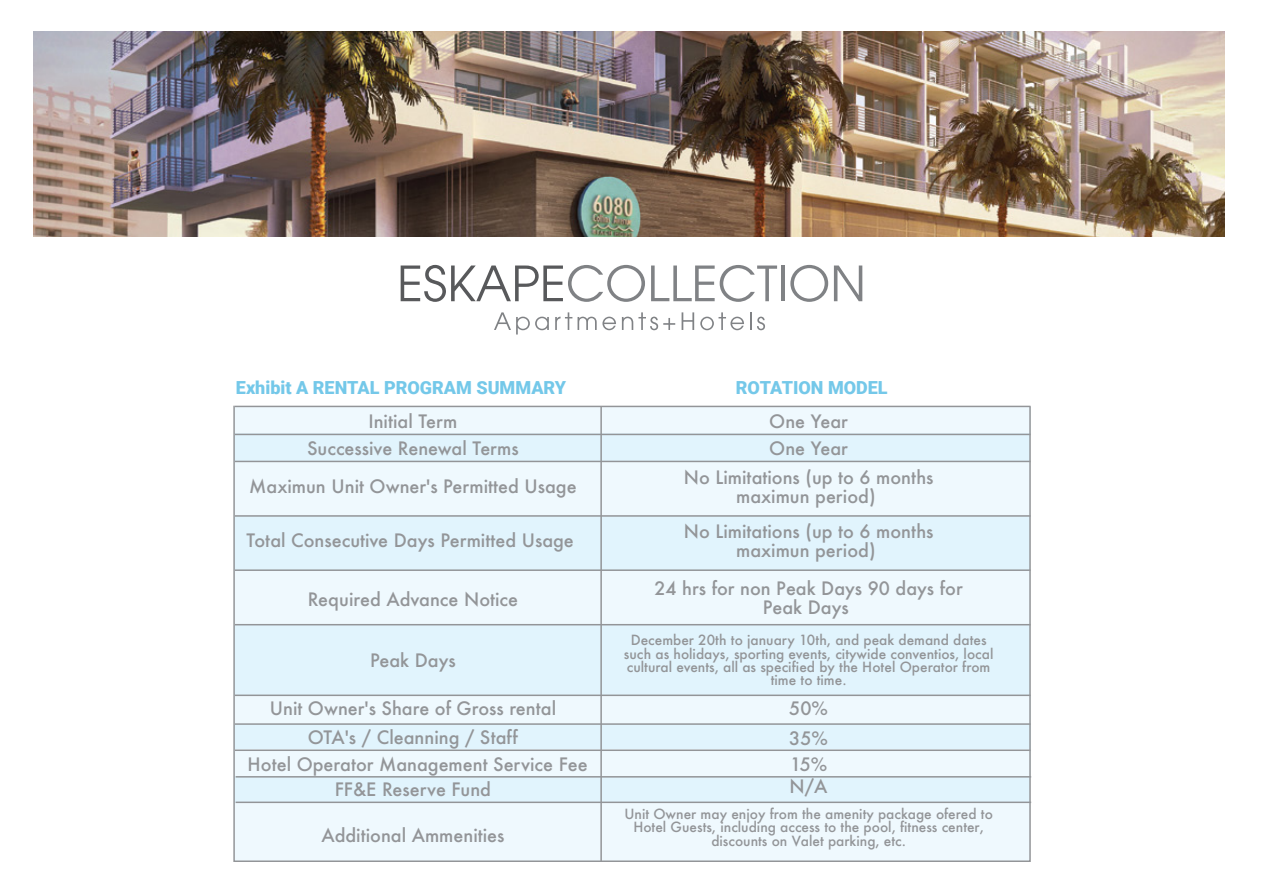
<style>
.page{position:relative;width:1263px;height:893px;background:#fff}
.page>*{position:absolute;margin:0;border:0;box-sizing:border-box;transform-origin:0 0}
.t1{font:500 18px/18.6px "Futura";color:#939598;text-align:center}
.t2{font:900 18px "Roboto";color:#74c8e9}
.t3{font:500 13.65px/13.4px "Futura";color:#939598;text-align:center}
</style>
<div class="page">
<svg style="left:401px;top:265px;width:244px;height:37px"></svg>
<svg style="left:651px;top:265px;width:126px;height:37px"></svg>
<hr style="left:781px;top:265px;width:4px;height:36px;background:#808285">
<svg style="left:790px;top:265px;width:38px;height:37px"></svg>
<svg style="left:834px;top:265px;width:28px;height:36px"></svg>
<svg style="left:494px;top:312px;width:55px;height:22px"></svg>
<svg style="left:555px;top:312px;width:61px;height:18px"></svg>
<svg style="left:622px;top:312px;width:53px;height:18px"></svg>
<svg style="left:682px;top:312px;width:12px;height:18px"></svg>
<svg style="left:700px;top:312px;width:44px;height:18px"></svg>
<svg style="left:750px;top:312px;width:1px;height:18px"></svg>
<svg style="left:757px;top:317px;width:8px;height:13px"></svg>
<img style="left:34px;top:31px;width:1190px;height:205px">
<svg style="left:233px;top:405px;width:798px;height:457px"></svg>
<hr style="left:600px;top:407px;width:2px;height:454px;background:#939598">
<hr style="left:235px;top:406px;width:795px;height:1px;background:#939598">
<hr style="left:235px;top:434px;width:795px;height:1px;background:#939598">
<hr style="left:235px;top:461px;width:795px;height:1px;background:#939598">
<hr style="left:235px;top:515px;width:795px;height:2px;background:#939598">
<hr style="left:235px;top:569px;width:795px;height:2px;background:#939598">
<hr style="left:235px;top:624px;width:795px;height:1px;background:#939598">
<hr style="left:235px;top:695px;width:795px;height:1px;background:#939598">
<hr style="left:235px;top:723px;width:795px;height:2px;background:#939598">
<hr style="left:235px;top:749px;width:795px;height:2px;background:#939598">
<hr style="left:236px;top:776px;width:795px;height:2px;background:#939598">
<hr style="left:236px;top:802px;width:795px;height:1px;background:#939598">
<p class="t2" style="left:236px;top:375px;width:332px">Exhibit A RENTAL PROGRAM SUMMARY</p>
<p class="t2" style="left:736px;top:375px;width:153px">ROTATION MODEL</p>
<p class="t1" style="left:307px;top:408px;width:213px;line-height:26.2px">Initial Term<br>Successive Renewal Terms</p>
<p class="t1" style="left:249px;top:477px;width:329px">Maximun Unit Owner's Permitted Usage</p>
<p class="t1" style="left:246px;top:531px;width:329px">Total Consecutive Days Permitted Usage</p>
<p class="t1" style="left:308px;top:590px;width:212px">Required Advance Notice</p>
<p class="t1" style="left:370px;top:651px;width:87px">Peak Days</p>
<p class="t1" style="left:270px;top:699px;width:288px">Unit Owner's Share of Gross rental</p>
<p class="t1" style="left:248px;top:751px;width:342px;line-height:25.5px">Hotel Operator Management Service Fee<br>FF&amp;E Reserve Fund</p>
<p class="t1" style="left:308px;top:728px;width:211px">OTA's / Cleanning / Staff</p>
<p class="t1" style="left:321px;top:826px;width:185px">Additional Ammenities</p>
<p class="t1" style="left:769px;top:408px;width:80px;line-height:26.2px;text-align:left">One Year<br>One Year</p>
<p class="t1" style="left:684px;top:468px;width:251px">No Limitations (up to 6 months maximun period)</p>
<p class="t1" style="left:684px;top:522px;width:251px">No Limitations (up to 6 months maximun period)</p>
<p class="t1" style="left:654px;top:579px;width:310px">24 hrs for non Peak Days 90 days for<br>Peak Days</p>
<p class="t3" style="left:624px;top:633px;width:371px">December 20th to january 10th, and peak demand dates such as holidays, sporting events, citywide conventios, local cultural events, all as specified by the Hotel Operator from time to time.</p>
<p class="t1" style="left:789px;top:699px;width:40px">50%</p>
<p class="t1" style="left:789px;top:728px;width:40px">35%</p>
<p class="t1" style="left:790px;top:755px;width:39px">15%</p>
<p class="t1" style="left:790px;top:777px;width:39px">N/A</p>
<p class="t3" style="left:624px;top:807px;width:370px">Unit Owner may enjoy from the amenity package ofered to<br>Hotel Guests, including access to the pool, fitness center, discounts on Valet parking, etc.</p>
</div>
